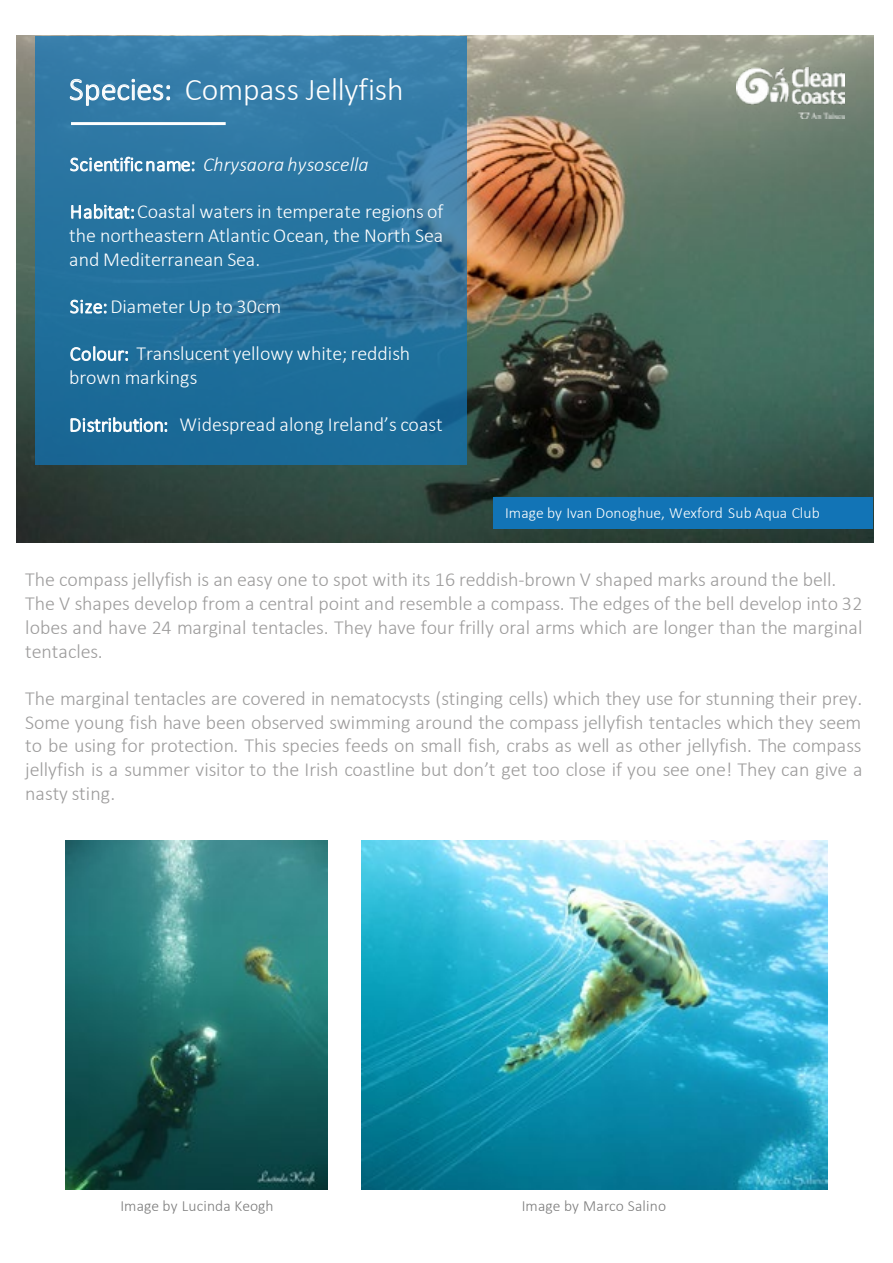
<style>
.page{position:relative;width:893px;height:1263px;background:#fff}
.page>*{position:absolute;margin:0;border:0;box-sizing:border-box;transform-origin:0 0}
.t1{font:300 31.8px "Calibri";letter-spacing:-.005em;color:#fff}
.t2{font:300 19.95px/23.7px "Calibri";color:#9d9c9c}
.t3{font:300 19.95px/23.7px "Calibri";color:#fff;text-align:justify}
.t4{font:italic 300 19.95px "Calibri";color:#fff}
.t5{font:300 15.6px "Calibri";letter-spacing:.005em;color:#fff}
.t6{font:300 15.6px "Calibri";letter-spacing:.005em;color:#7b7b7b}
.s1{font-style:normal}
</style>
<div class="page">
<img style="left:16px;top:36px;width:858px;height:506px">
<div style="left:36px;top:36px;width:431px;height:429px;background:#1274b6;opacity:.73"></div>
<hr style="left:71px;top:122px;width:155px;height:3px;background:#fff">
<img style="left:736px;top:67px;width:109px;height:51px">
<img style="left:66px;top:841px;width:262px;height:349px">
<img style="left:362px;top:841px;width:466px;height:349px">
<div style="left:493px;top:497px;width:379px;height:31px;background:#1274b6"></div>
<h1 class="t1" style="left:69px;top:69px;width:336px">Species: Compass Jellyfish</h1>
<p class="t4" style="left:70px;top:152px;width:300px"><span class="s1">Scientific name:</span> Chrysaora hysoscella</p>
<p class="t3" style="left:69px;top:200px;width:376px">Habitat:Coastal waters in temperate regions of the northeastern Atlantic Ocean, the North Sea and Mediterranean Sea.</p>
<p class="t3" style="left:70px;top:294px;width:213px">Size:Diameter Up to 30cm</p>
<p class="t3" style="left:69px;top:342px;width:342px">Colour: Translucent yellowy white; reddish brown markings</p>
<p class="t3" style="left:69px;top:413px;width:375px">Distribution: Widespread along Ireland’s coast</p>
<p class="t5" style="left:505px;top:503px;width:316px">Image by Ivan Donoghue, Wexford Sub Aqua Club</p>
<p class="t2" style="left:25px;top:568px;width:839px">The compass jellyfish is an easy one to spot with its 16 reddish-brown V shaped marks around the bell.<br>The V shapes develop from a central point and resemble a compass. The edges of the bell develop into 32 lobes and have 24 marginal tentacles. They have four frilly oral arms which are longer than the marginal tentacles.</p>
<p class="t2" style="left:25px;top:686px;width:839px;text-align:justify">The marginal tentacles are covered in nematocysts (stinging cells) which they use for stunning their prey.<br>Some young fish have been observed swimming around the compass jellyfish tentacles which they seem to be using for protection. This species feeds on small fish, crabs as well as other jellyfish. The compass jellyfish is a summer visitor to the Irish coastline but don’t get too close if you see one! They can give a nasty sting.</p>
<p class="t6" style="left:120px;top:1196px;width:155px">Image by Lucinda Keogh</p>
<p class="t6" style="left:522px;top:1196px;width:146px">Image by Marco Salino</p>
</div>
